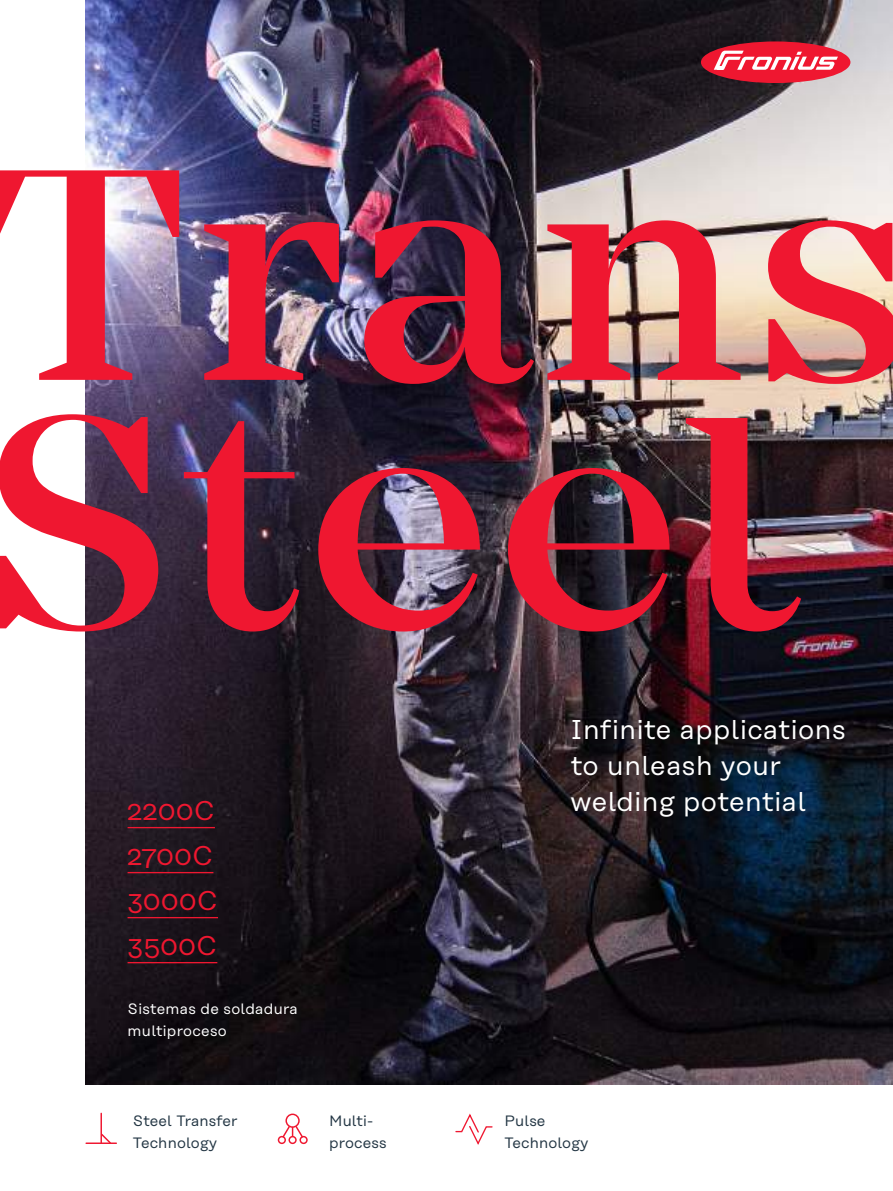
<style>
.page{position:relative;width:893px;height:1191px;background:#fff}
.page>*{position:absolute;margin:0;border:0;box-sizing:border-box;transform-origin:0 0}
.t1{font:500 312.6px/247.5px "Mirador";letter-spacing:.02em;color:#ef1730}
.t2{font:27.15px/36px "Rational Text";letter-spacing:.02em;color:#fff}
.t3{font:27px/45px "Rational Text";color:#ef1730}
.t4{font:15px/22.5px "Rational Text";letter-spacing:.01em;color:#233644}
.t5{font:15px/22.5px "Rational Text";letter-spacing:.02em;color:#fff}
</style>
<div class="page">
<img style="left:85px;top:0;width:808px;height:1084px">
<div style="left:701px;top:41px;width:149px;height:42px;background:#ef1730;border-radius:50%"></div>
<svg style="left:714px;top:51px;width:124px;height:19px"></svg>
<hr style="left:128px;top:827px;width:87px;height:1px;background:#ef1730">
<hr style="left:128px;top:872px;width:85px;height:1px;background:#ef1730">
<hr style="left:128px;top:917px;width:90px;height:1px;background:#ef1730">
<hr style="left:128px;top:962px;width:89px;height:1px;background:#ef1730">
<svg style="left:455px;top:1113px;width:38px;height:32px"></svg>
<div style="left:288px;top:1135px;width:9px;height:9px;border:1px solid #ef1730;border-radius:50%"></div>
<div style="left:285px;top:1113px;width:15px;height:14px;border:1px solid #ef1730;border-radius:50%"></div>
<div style="left:299px;top:1135px;width:9px;height:9px;border:1px solid #ef1730;border-radius:50%"></div>
<div style="left:278px;top:1135px;width:8px;height:9px;border:1px solid #ef1730;border-radius:50%"></div>
<svg style="left:281px;top:1124px;width:23px;height:14px"></svg>
<hr style="left:86px;top:1142px;width:30px;height:2px;background:#ef1730">
<hr style="left:100px;top:1113px;width:2px;height:29px;background:#ef1730">
<svg style="left:100px;top:1132px;width:12px;height:11px"></svg>
<h1 class="t1" style="left:-17px;top:154px;width:933px">Trans<br>Steel</h1>
<h3 class="t3" style="left:128px;top:787px;width:92px">2200C<br>2700C<br>3000C<br>3500C</h3>
<p class="t5" style="left:128px;top:997px;width:172px">Sistemas de soldadura multiproceso</p>
<p class="t4" style="left:133px;top:1109px;width:106px">Steel Transfer<br>Technology</p>
<p class="t4" style="left:329px;top:1109px;width:59px">Multi&shy;process</p>
<h2 class="t2" style="left:571px;top:711px;width:276px">Infinite applications to unleash your welding potential</h2>
<p class="t4" style="left:504px;top:1109px;width:86px">Pulse<br>Technology</p>
</div>
